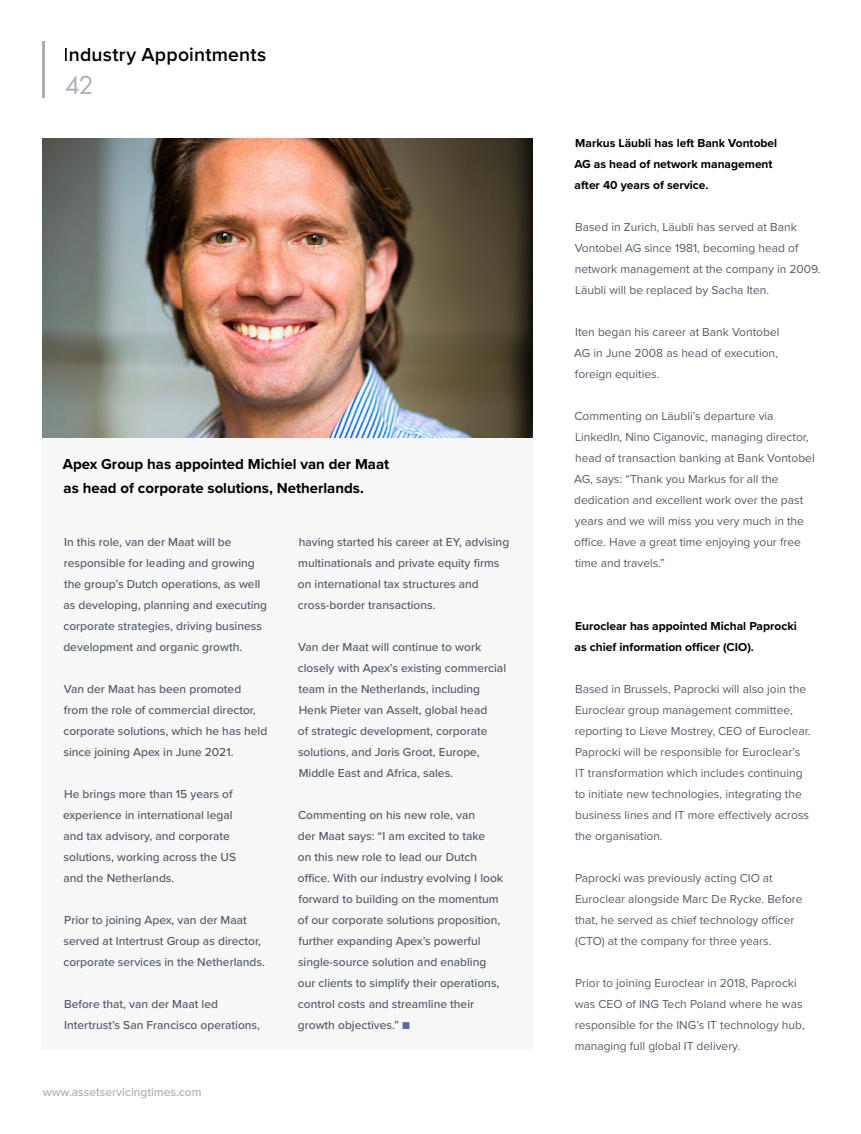
<style>
.page{position:relative;width:861px;height:1134px;background:#fff}
.page>*{position:absolute;margin:0;border:0;box-sizing:border-box;transform-origin:0 0}
.t1{font:27px "Futura PT";color:#aaaeb5}
.t2{font:600 19.5px "Proxima Nova";letter-spacing:.01em;color:#000}
.t3{font:700 15px/24px "Proxima Nova";color:#000}
.t4{font:500 12px/21px "Proxima Nova";color:#545d6a}
.Body_Text{font:12px/21px "Proxima Nova";color:#545d6a}
.Industry_Appointment{font:700 12px/21px "Proxima Nova";color:#000}
.t5{font:500 12px "Proxima Nova";color:#aaaeb5}
.s1{font-weight:400;color:#666cb0}
</style>
<div class="page">
<img style="left:42px;top:139px;width:490px;height:299px">
<div style="left:42px;top:438px;width:490px;height:612px;background:#f7f7f8"></div>
<hr style="left:42px;top:41px;width:2px;height:57px;background:#aaaeb5">
<h2 class="t2" style="left:64px;top:40px;width:204px">Industry Appointments</h2>
<h1 class="t1" style="left:65px;top:69px;width:31px">42</h1>
<p class="t3" style="left:63px;top:452px;width:328px">Apex Group has appointed Michiel van der Maat as head of corporate solutions, Netherlands.</p>
<p class="t4" style="left:63px;top:531px;width:205px">In this role, van der Maat will be responsible for leading and growing the group’s Dutch operations, as well as developing, planning and executing corporate strategies, driving business development and organic growth.</p>
<p class="t4" style="left:63px;top:678px;width:205px">Van der Maat has been promoted from the role of commercial director, corporate solutions, which he has held since joining Apex in June 2021.</p>
<p class="t4" style="left:63px;top:783px;width:174px">He brings more than 15 years of experience in international legal and tax advisory, and corporate solutions, working across the US and the Netherlands.</p>
<p class="t4" style="left:63px;top:909px;width:203px">Prior to joining Apex, van der Maat served at Intertrust Group as director, corporate services in the Netherlands.</p>
<p class="t4" style="left:64px;top:993px;width:197px">Before that, van der Maat led<br>Intertrust’s San Francisco operations,</p>
<p class="t5" style="left:43px;top:1083px;width:160px">www.assetservicingtimes.com</p>
<p class="t4" style="left:298px;top:531px;width:213px">having started his career at EY, advising multinationals and private equity firms on international tax structures and cross-border transactions.</p>
<p class="t4" style="left:298px;top:636px;width:210px">Van der Maat will continue to work closely with Apex’s existing commercial team in the Netherlands, including Henk Pieter van Asselt, global head<br>of strategic development, corporate solutions, and Joris Groot, Europe, Middle East and Africa, sales.</p>
<p class="t4" style="left:298px;top:804px;width:207px">Commenting on his new role, van<br>der Maat says: “I am excited to take<br>on this new role to lead our Dutch office. With our industry evolving I look forward to building on the momentum of our corporate solutions proposition, further expanding Apex’s powerful single-source solution and enabling our clients to simplify their operations, control costs and streamline their growth objectives.” <span class="s1">■</span></p>
<p class="Industry_Appointment" style="left:574px;top:132px;width:204px">Markus Läubli has left Bank Vontobel<br>AG as head of network management after 40 years of service.</p>
<p class="Body_Text" style="left:575px;top:216px;width:247px">Based in Zurich, Läubli has served at Bank Vontobel AG since 1981, becoming head of network management at the company in 2009.<br>Läubli will be replaced by Sacha Iten.</p>
<p class="Body_Text" style="left:574px;top:321px;width:207px">Iten began his career at Bank Vontobel<br>AG in June 2008 as head of execution, foreign equities.</p>
<p class="Body_Text" style="left:574px;top:405px;width:242px">Commenting on Läubli’s departure via LinkedIn, Nino Ciganovic, managing director, head of transaction banking at Bank Vontobel AG, says: “Thank you Markus for all the dedication and excellent work over the past years and we will miss you very much in the office. Have a great time enjoying your free time and travels.”</p>
<p class="Industry_Appointment" style="left:575px;top:615px;width:224px">Euroclear has appointed Michal Paprocki as chief information officer (CIO).</p>
<p class="Body_Text" style="left:575px;top:678px;width:237px">Based in Brussels, Paprocki will also join the Euroclear group management committee, reporting to Lieve Mostrey, CEO of Euroclear.<br>Paprocki will be responsible for Euroclear’s IT transformation which includes continuing to initiate new technologies, integrating the business lines and IT more effectively across the organisation.</p>
<p class="Body_Text" style="left:575px;top:867px;width:229px">Paprocki was previously acting CIO at Euroclear alongside Marc De Rycke. Before that, he served as chief technology officer (CTO) at the company for three years.</p>
<p class="Body_Text" style="left:575px;top:972px;width:232px">Prior to joining Euroclear in 2018, Paprocki was CEO of ING Tech Poland where he was responsible for the ING’s IT technology hub, managing full global IT delivery.</p>
</div>
